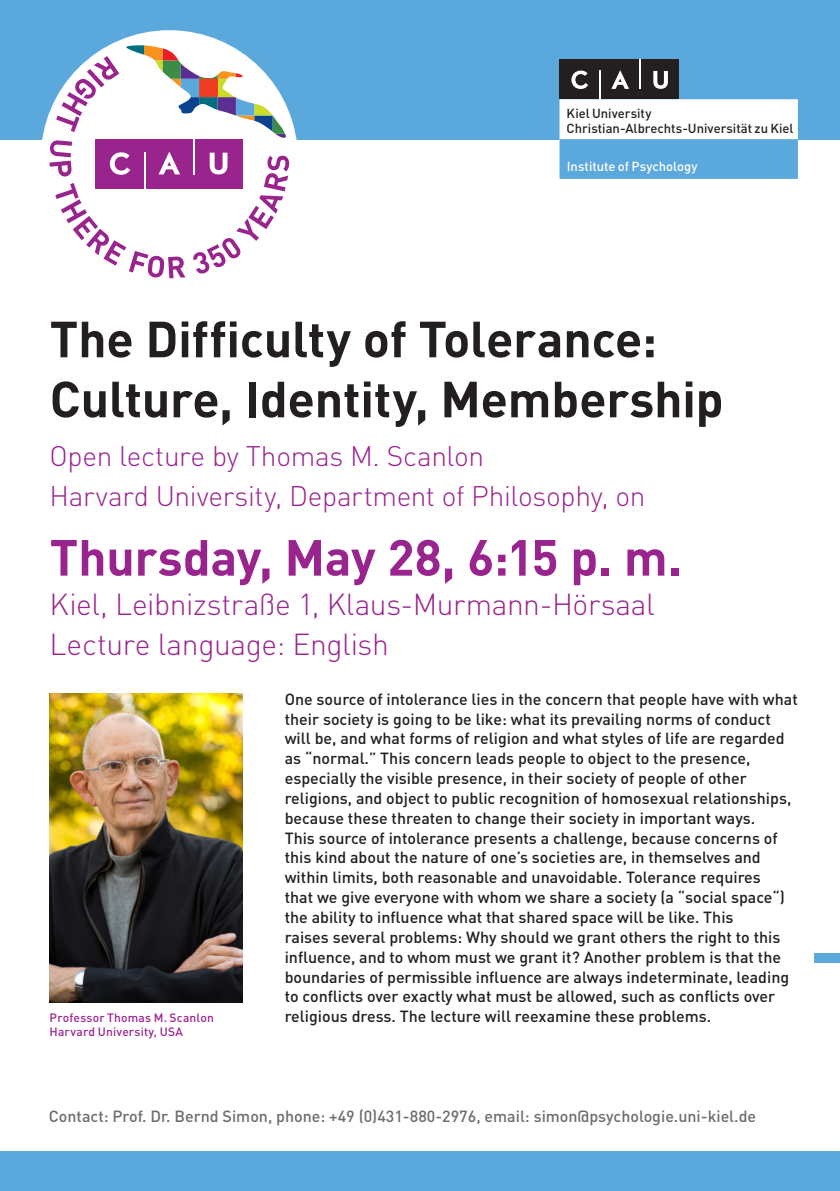
<style>
.page{position:relative;width:840px;height:1191px;background:#fff}
.page>*{position:absolute;margin:0;border:0;box-sizing:border-box;transform-origin:0 0}
.t1{font:700 50px/60px "DIN";letter-spacing:-.005em;color:#231f20}
.t2{font:700 50px "DIN";letter-spacing:-.005em;color:#99248e}
.t3{font:300 30px/39.6px "DIN";letter-spacing:-.015em;color:#99248e}
.t4{font:300 28px/39.6px "DIN";letter-spacing:-.01em;color:#99248e}
.t5{font:500 16px/19.8px "DIN";color:#231f20}
.t6{font:500 16px "DIN";color:#6c6d70}
.t7{font:500 13px/14.8px "DIN";letter-spacing:-.005em;color:#231f20}
.t8{font:500 13px "DIN";color:#fff}
.t9{font:500 12px/14px "DIN";letter-spacing:.015em;color:#99248e}
</style>
<div class="page">
<img style="left:50px;top:693px;width:193px;height:309px">
<div style="left:0;top:0;width:839px;height:139px;background:#5ba8dc"></div>
<div style="left:0;top:1151px;width:839px;height:40px;background:#5ba8dc"></div>
<div style="left:814px;top:952px;width:25px;height:10px;background:#5ba8dc"></div>
<svg style="left:558px;top:60px;width:240px;height:81px"></svg>
<div style="left:559px;top:139px;width:238px;height:40px;background:#5ba8dc;border:2px solid #5ba8dc"></div>
<div style="left:41px;top:30px;width:257px;height:257px;background:#fff;border-radius:50%"></div>
<svg style="left:126px;top:45px;width:160px;height:93px"></svg>
<div style="left:95px;top:139px;width:148px;height:49px;background:#99248e"></div>
<hr style="left:144px;top:152px;width:1px;height:36px;background:#fff">
<svg style="left:110px;top:152px;width:20px;height:23px"></svg>
<svg style="left:158px;top:151px;width:22px;height:23px"></svg>
<hr style="left:193px;top:139px;width:2px;height:36px;background:#fff">
<svg style="left:49px;top:140px;width:23px;height:37px"></svg>
<svg style="left:55px;top:183px;width:130px;height:95px"></svg>
<svg style="left:192px;top:153px;width:97px;height:121px"></svg>
<svg style="left:56px;top:56px;width:63px;height:76px"></svg>
<p class="t7" style="left:566px;top:105px;width:228px">Kiel University<br>Christian-Albrechts-Universität zu Kiel</p>
<p class="t8" style="left:566px;top:158px;width:132px">Institute of Psychology</p>
<h1 class="t1" style="left:50px;top:307px;width:675px">The Difficulty of Tolerance:<br>Culture, Identity, Membership</h1>
<h3 class="t4" style="left:50px;top:436px;width:597px">Open lecture by Thomas M. Scanlon<br>Harvard University, Department of Philosophy, on</h3>
<h1 class="t2" style="left:50px;top:525px;width:633px">Thursday, May 28, 6:15 p. m.</h1>
<h2 class="t3" style="left:50px;top:584px;width:606px">Kiel, Leibnizstraße 1, Klaus-Murmann-Hörsaal<br>Lecture language: English</h2>
<p class="t9" style="left:50px;top:1010px;width:165px">Professor Thomas M. Scanlon<br>Harvard University, USA</p>
<p class="t5" style="left:284px;top:688px;width:514px">One source of intolerance lies in the concern that people have with what their society is going to be like: what its prevailing norms of conduct will be, and what forms of religion and what styles of life are regarded as “normal.” This concern leads people to object to the presence, especially the visible presence, in their society of people of other religions, and object to public recognition of homosexual relationships, because these threaten to change their society in important ways.<br>This source of intolerance presents a challenge, because concerns of this kind about the nature of one’s societies are, in themselves and within limits, both reasonable and unavoidable. Tolerance requires<br>that we give everyone with whom we share a society (a “social space“) the ability to influence what that shared space will be like. This<br>raises several problems: Why should we grant others the right to this influence, and to whom must we grant it? Another problem is that the boundaries of permissible influence are always indeterminate, leading to conflicts over exactly what must be allowed, such as conflicts over religious dress. The lecture will reexamine these problems.</p>
<p class="t6" style="left:49px;top:1105px;width:708px">Contact: Prof. Dr. Bernd Simon, phone: +49 (0)431-880-2976, email: simon@psychologie.uni-kiel.de</p>
</div>
